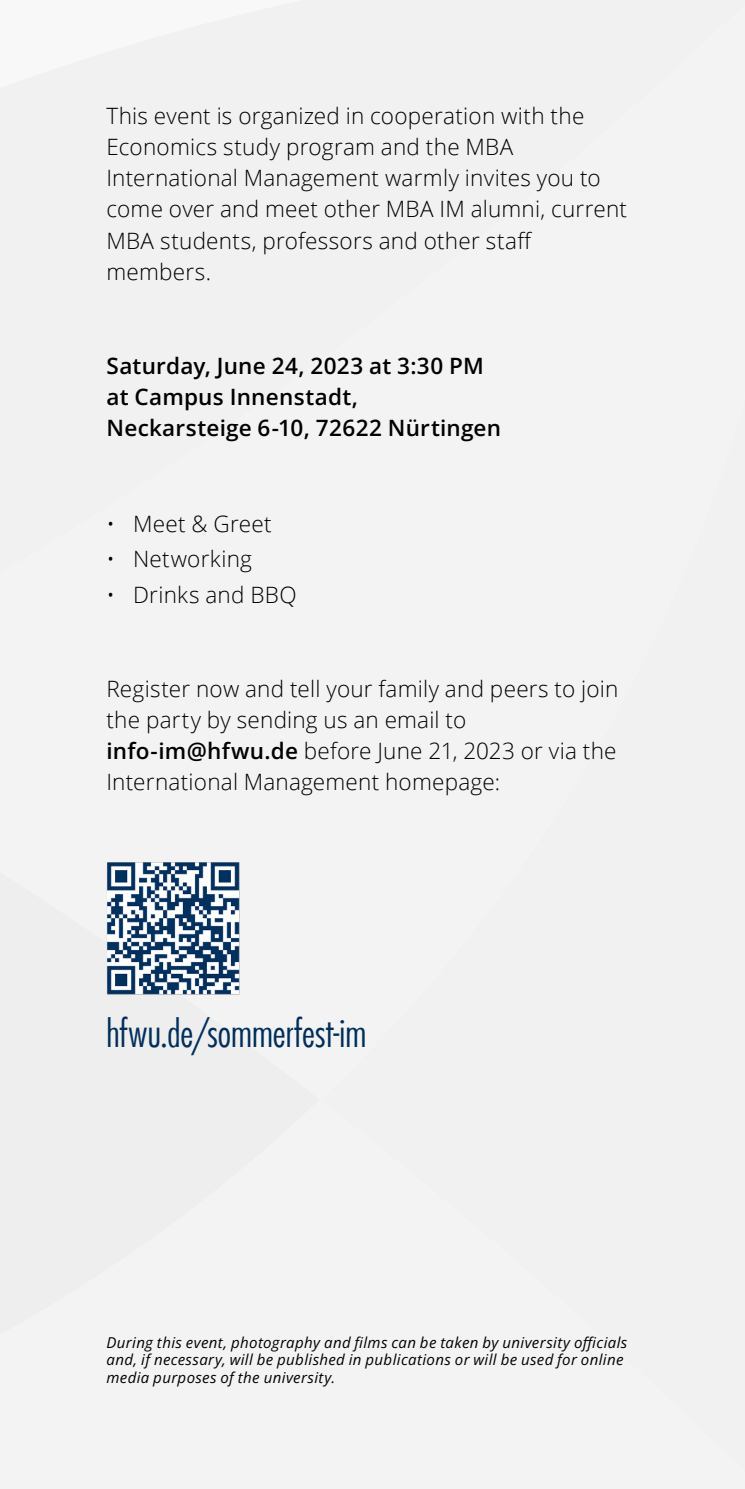
<style>
.page{position:relative;width:745px;height:1489px;background:#fff}
.page>*{position:absolute;margin:0;border:0;box-sizing:border-box;transform-origin:0 0}
.t1{font:300 condensed 37.5px "Futura Com";color:#002f5c}
.t2{font:300 22.5px/31.2px "Open Sans";letter-spacing:.01em;color:#000}
.t3{font:600 22.5px/31.2px "Open Sans";letter-spacing:.01em;color:#000}
.t4{font:italic 15px/17.5px "Open Sans";letter-spacing:.025em;color:#000}
.s1{font-weight:600}
</style>
<div class="page">
<div style="left:0;top:514px;width:320px;height:204px;background:#f3f3f3"></div>
<div style="left:0;top:718px;width:320px;height:308px;background:#f3f3f3"></div>
<div style="left:320px;top:514px;width:424px;height:585px;background:#f3f3f3"></div>
<div style="left:0;top:1026px;width:656px;height:73px;background:#f1f1f1"></div>
<div style="left:0;top:1099px;width:744px;height:389px;background:#f3f3f3"></div>
<div style="left:0;top:0;width:744px;height:514px;background:#f1f1f1"></div>
<img style="left:94px;top:849px;width:157px;height:157px">
<p class="t2" style="left:106px;top:99px;width:522px">This event is organized in cooperation with the Economics study program and the MBA International Management warmly invites you to come over and meet other MBA IM alumni, current MBA students, professors and other staff members.</p>
<p class="t3" style="left:106px;top:349px;width:396px">Saturday, June 24, 2023 at 3:30 PM at Campus Innenstadt,<br>Neckarsteige 6-10, 72622 Nürtingen</p>
<p class="t2" style="left:106px;top:507px;width:167px">• Meet &amp; Greet</p>
<p class="t2" style="left:106px;top:543px;width:147px">• Networking</p>
<p class="t2" style="left:106px;top:578px;width:191px">• Drinks and BBQ</p>
<p class="t2" style="left:106px;top:672px;width:513px">Register now and tell your family and peers to join the party by sending us an email to <span class="s1">info-im@hfwu.de</span> before June 21, 2023 or via the International Management homepage:</p>
<h1 class="t1" style="left:106px;top:1009px;width:261px">hfwu.de/sommerfest-im</h1>
<p class="t4" style="left:106px;top:1332px;width:522px">During this event, photography and films can be taken by university officials and, if necessary, will be published in publications or will be used for online media purposes of the university.</p>
</div>
